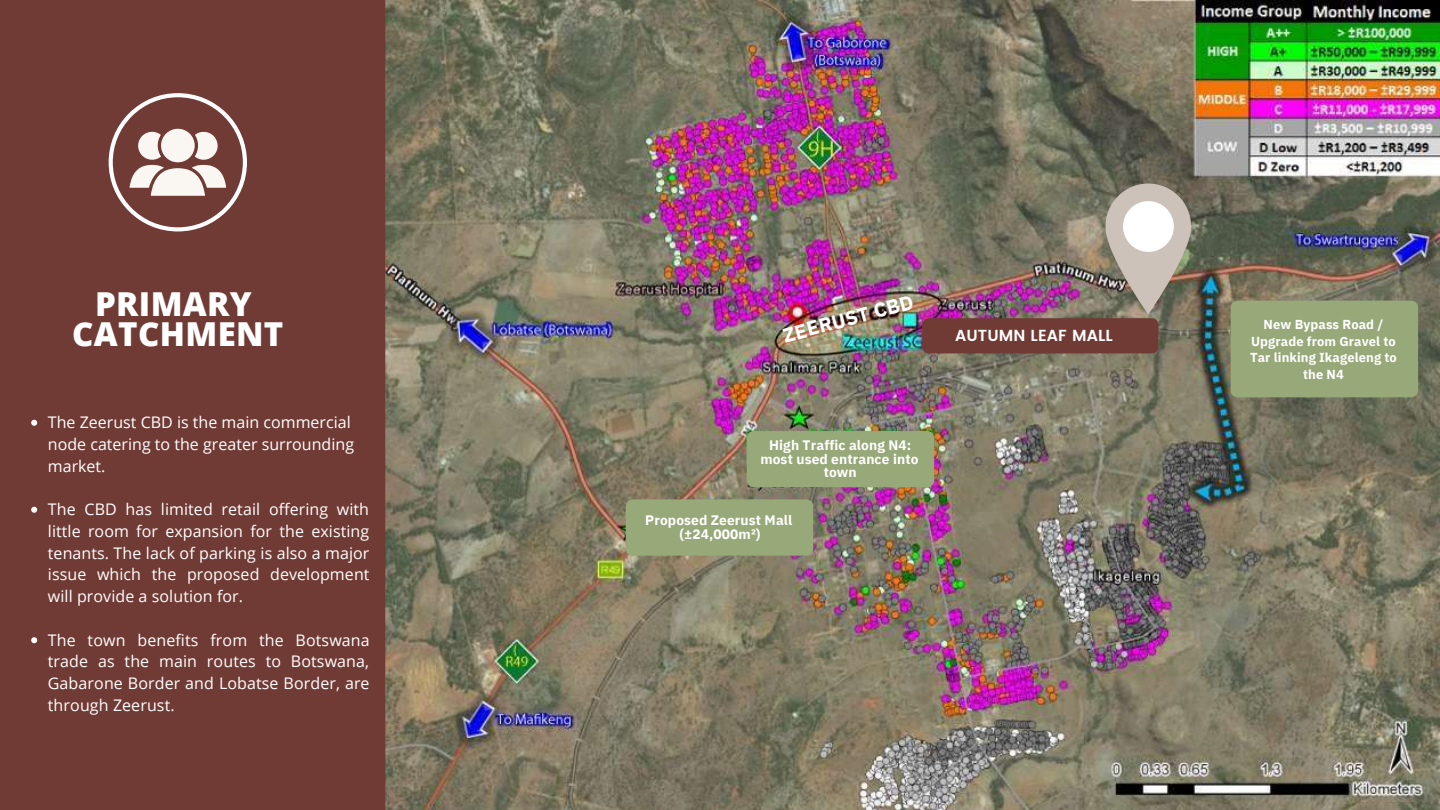
<style>
.page{position:relative;width:1440px;height:810px;background:#fff}
.page>*{position:absolute;margin:0;border:0;box-sizing:border-box;transform-origin:0 0}
.t1{font:800 33px "Open Sans";letter-spacing:.01em;color:#fff}
.t2{font:700 21.2px "IBM Plex Sans";letter-spacing:.01em;color:#fff}
.t3{font:700 20px "IBM Plex Sans";color:#fff}
.t4{font:16px/21.8px "Open Sans";letter-spacing:.005em;color:#fff;text-align:justify}
.t5{font:600 16px "Poppins";letter-spacing:.01em;color:#fff}
.t6{font:700 13.7px/13.5px "IBM Plex Sans";letter-spacing:.01em;color:#fff;text-align:center}
.t7{font:700 13px/16.5px "IBM Plex Sans";letter-spacing:.01em;color:#fff;text-align:center}
</style>
<div class="page">
<img style="left:385px;top:0;width:1055px;height:810px">
<div style="left:0;top:0;width:385px;height:810px;background:#713b35"></div>
<svg style="left:109px;top:93px;width:138px;height:138px"></svg>
<div style="left:1231px;top:301px;width:187px;height:96px;background:#97a879;border-radius:7px"></div>
<img style="left:1063px;top:184px;width:317px;height:300px">
<div style="left:1123px;top:201px;width:51px;height:51px;background:#fff;border-radius:50%"></div>
<div style="left:922px;top:318px;width:236px;height:35px;background:#713b35;border-radius:6px"></div>
<div style="left:626px;top:499px;width:187px;height:57px;background:#97a879;border-radius:7px"></div>
<div style="left:747px;top:431px;width:187px;height:56px;background:#97a879;border-radius:7px"></div>
<svg style="left:31px;top:420px;width:6px;height:6px"></svg>
<svg style="left:31px;top:507px;width:6px;height:6px"></svg>
<svg style="left:31px;top:637px;width:6px;height:6px"></svg>
<h1 class="t1" style="left:95px;top:281px;width:158px">PRIMARY</h1>
<p class="t3" style="left:780px;top:323px;width:136px;rotate:-15deg">ZEERUST CBD</p>
<h1 class="t1" style="left:72px;top:311px;width:213px">CATCHMENT</h1>
<p class="t4" style="left:48px;top:411px;width:308px;text-align:left">The Zeerust CBD is the main commercial node catering to the greater surrounding market.</p>
<p class="t4" style="left:48px;top:498px;width:323px">The CBD has limited retail offering with little room for expansion for the existing tenants. The lack of parking is also a major issue which the proposed development will provide a solution for.</p>
<p class="t4" style="left:48px;top:628px;width:323px">The town benefits from the Botswana trade as the main routes to Botswana, Gabarone Border and Lobatse Border, are through Zeerust.</p>
<p class="t6" style="left:760px;top:438px;width:160px">High Traffic along N4: most used entrance into town</p>
<p class="t6" style="left:645px;top:513px;width:149px">Proposed Zeerust Mall (±24,000m²)</p>
<h2 class="t2" style="left:948px;top:316px;width:209px">AUTUMN LEAF MALL</h2>
<p class="t5" style="left:955px;top:326px;width:159px">AUTUMN LEAF MALL</p>
<p class="t7" style="left:1250px;top:316px;width:148px">New Bypass Road /<br>Upgrade from Gravel to<br>Tar linking Ikageleng to the N4</p>
</div>
